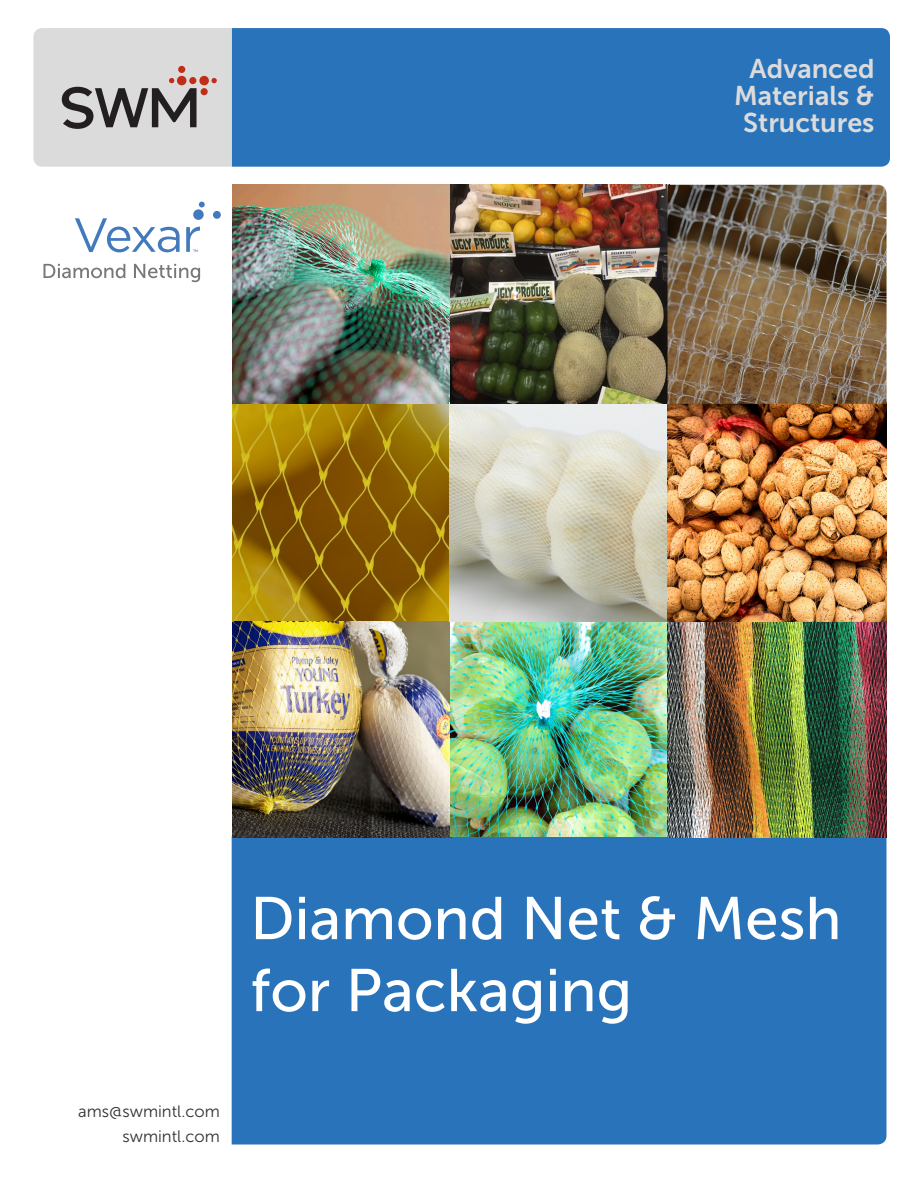
<style>
.page{position:relative;width:918px;height:1188px;background:#fff}
.page>*{position:absolute;margin:0;border:0;box-sizing:border-box;transform-origin:0 0}
.Big_Red_Head{font:60px/72px "Museo Sans 500";color:#fff}
.Red_Headline{font:27px/27px "Museo Sans 700";color:#dcdbdb;text-align:center}
._13_17_Copy{font:16.5px "Museo Sans 300";color:#303235}
</style>
<div class="page">
<div style="left:232px;top:28px;width:658px;height:139px;background:#2873ba"></div>
<div style="left:232px;top:836px;width:654px;height:308px;background:#2873ba"></div>
<svg style="left:33px;top:28px;width:199px;height:139px;background:#cbc9c9"></svg>
<div style="left:178px;top:66px;width:7px;height:7px;background:#c02d19;border-radius:50%"></div>
<div style="left:201px;top:88px;width:7px;height:7px;background:#c02d19;border-radius:50%"></div>
<svg style="left:75px;top:218px;width:105px;height:34px"></svg>
<div style="left:193px;top:209px;width:11px;height:11px;background:#4379bd;border-radius:50%"></div>
<div style="left:213px;top:211px;width:8px;height:8px;background:#4379bd;border-radius:50%"></div>
<svg style="left:199px;top:202px;width:6px;height:5px"></svg>
<svg style="left:44px;top:264px;width:81px;height:14px"></svg>
<svg style="left:134px;top:264px;width:66px;height:18px"></svg>
<svg style="left:186px;top:226px;width:14px;height:26px"></svg>
<img style="left:233px;top:185px;width:217px;height:652px">
<img style="left:450px;top:622px;width:437px;height:216px">
<img style="left:450px;top:404px;width:437px;height:218px">
<img style="left:450px;top:185px;width:437px;height:219px">
<p class="Red_Headline" style="left:750px;top:55px;width:126px">Advanced</p>
<p class="Red_Headline" style="left:734px;top:82px;width:142px">Materials &amp;<br>Structures</p>
<p class="_13_17_Copy" style="left:78px;top:1102px;width:143px">ams@swmintl.com</p>
<p class="_13_17_Copy" style="left:123px;top:1128px;width:99px">swmintl.com</p>
<p class="Big_Red_Head" style="left:250px;top:883px;width:593px">Diamond Net &amp; Mesh for Packaging</p>
</div>
